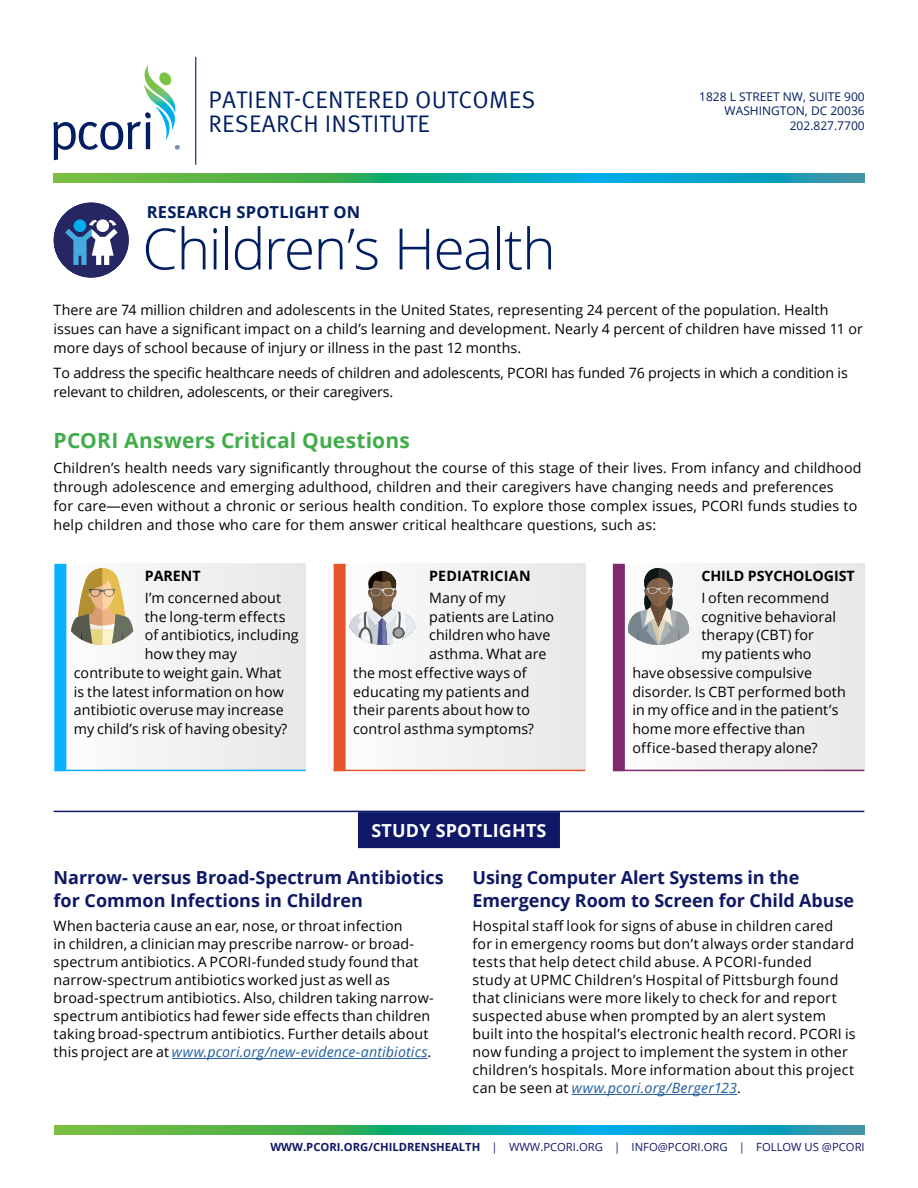
<style>
.page{position:relative;width:918px;height:1188px;background:#fff}
.page>*{position:absolute;margin:0;border:0;box-sizing:border-box;transform-origin:0 0}
.t1{font:300 57px "Open Sans";letter-spacing:-.025em;color:#001e61}
.t2{font:24px/24px "Meta OT Norm";letter-spacing:.01em;color:#001e61}
.Head_D{font:700 21px "Open Sans";letter-spacing:.01em;color:#41ad49}
.Head_C{font:700 18px/22.5px "Open Sans";color:#0f1866}
.Head_Rule_on{font:700 18px "Open Sans";letter-spacing:.01em;color:#fff}
.Intro{font:700 16.5px "Open Sans";letter-spacing:.01em;color:#001e61}
.Body_TXT_Span_3{font:14.25px/18px "Open Sans";letter-spacing:.015em;color:#000}
.Head_B-Body_TXT{font:14.25px "Open Sans";letter-spacing:.01em;color:#000}
.Body_TXT_Span_all{font:14.25px/18.8px "Open Sans";color:#000}
.Body_TXT_Span_all_B{font:14.25px/18.8px "Open Sans";letter-spacing:.01em;color:#000}
.Head_C3{font:700 14.25px "Open Sans";letter-spacing:-.005em;color:#000}
.Head_B2{font:700 14.25px "Open Sans";letter-spacing:.015em;color:#000}
.Head_B1{font:700 14.25px "Open Sans";color:#000}
.t3{font:12.9px "Myriad Pro";color:#001e62}
.Address{font:12px/14.4px "Open Sans";color:#001e61;text-align:right}
.t4{font:11.25px "Open Sans";color:#0f1866}
.s1{font-style:italic;color:#215e9e}
.s2{font-weight:700}
</style>
<div class="page">
<hr style="left:195px;top:57px;width:1px;height:108px;background:#001e61">
<svg style="left:53px;top:65px;width:123px;height:95px"></svg>
<div style="left:54px;top:203px;width:75px;height:75px;background:#262662;border-radius:50%"></div>
<svg style="left:65px;top:220px;width:53px;height:45px"></svg>
<div style="left:60px;top:564px;width:246px;height:206px;background:#f0f0f1"></div>
<div style="left:54px;top:564px;width:12px;height:207px;background:#08b0ff"></div>
<hr style="left:54px;top:770px;width:252px;height:1px;background:#08b0ff">
<div style="left:340px;top:564px;width:245px;height:206px;background:#f0f0f1"></div>
<div style="left:334px;top:564px;width:12px;height:207px;background:#e6552c"></div>
<hr style="left:334px;top:770px;width:251px;height:1px;background:#e6552c">
<div style="left:619px;top:564px;width:245px;height:206px;background:#f0f0f1"></div>
<div style="left:613px;top:564px;width:12px;height:207px;background:#802a6e"></div>
<hr style="left:613px;top:770px;width:251px;height:1px;background:#802a6e">
<hr style="left:54px;top:811px;width:810px;height:1px;background:#0f1866">
<div style="left:358px;top:812px;width:202px;height:36px;background:#0f1866"></div>
<hr style="left:172px;top:1058px;width:256px;height:1px;background:#215e9e">
<hr style="left:572px;top:1094px;width:165px;height:1px;background:#215e9e">
<svg style="left:628px;top:568px;width:61px;height:77px"></svg>
<svg style="left:71px;top:568px;width:62px;height:77px"></svg>
<svg style="left:349px;top:568px;width:66px;height:77px"></svg>
<svg style="left:54px;top:1126px;width:270px;height:9px;background:#60b645"></svg>
<svg style="left:324px;top:1126px;width:270px;height:9px;background:#09ac99"></svg>
<svg style="left:594px;top:1126px;width:271px;height:9px;background:#0ea0c6"></svg>
<svg style="left:53px;top:174px;width:271px;height:8px;background:#60b645"></svg>
<svg style="left:324px;top:174px;width:270px;height:8px;background:#09ac99"></svg>
<svg style="left:594px;top:174px;width:271px;height:8px;background:#0ea0c6"></svg>
<p class="t3" style="left:175px;top:142px;width:7px">®</p>
<p class="t2" style="left:209px;top:88px;width:328px">PATIENT-CENTERED OUTCOMES<br>RESEARCH INSTITUTE</p>
<p class="Address" style="left:699px;top:89px;width:167px">1828 L STREET NW, SUITE 900<br>WASHINGTON, DC 20036<br>202.827.7700</p>
<p class="Intro" style="left:147px;top:200px;width:215px">RESEARCH SPOTLIGHT ON</p>
<h1 class="t1" style="left:142px;top:210px;width:415px">Children’s Health</h1>
<p class="Body_TXT_Span_all" style="left:54px;top:300px;width:811px">There are 74 million children and adolescents in the United States, representing 24 percent of the population. Health issues can have a significant impact on a child’s learning and development. Nearly 4 percent of children have missed 11 or more days of school because of injury or illness in the past 12 months.</p>
<p class="Body_TXT_Span_all" style="left:54px;top:363px;width:796px">To address the specific healthcare needs of children and adolescents, PCORI has funded 76 projects in which a condition is relevant to children, adolescents, or their caregivers.</p>
<h1 class="Head_D" style="left:54px;top:425px;width:358px">PCORI Answers Critical Questions</h1>
<p class="Body_TXT_Span_all_B" style="left:54px;top:459px;width:809px">Children’s health needs vary significantly throughout the course of this stage of their lives. From infancy and childhood through adolescence and emerging adulthood, children and their caregivers have changing needs and preferences<br>for care—even without a chronic or serious health condition. To explore those complex issues, PCORI funds studies to help children and those who care for them answer critical healthcare questions, such as:</p>
<h2 class="Head_B1" style="left:145px;top:566px;width:58px">PARENT</h2>
<p class="Head_B-Body_TXT" style="left:145px;top:588px;width:138px">I’m concerned about</p>
<p class="Head_B-Body_TXT" style="left:145px;top:607px;width:142px">the long-term effects</p>
<p class="Head_B-Body_TXT" style="left:145px;top:625px;width:155px">of antibiotics, including</p>
<p class="Head_B-Body_TXT" style="left:145px;top:644px;width:94px">how they may</p>
<p class="Head_B-Body_TXT" style="left:74px;top:663px;width:209px">contribute to weight gain. What</p>
<p class="Head_B-Body_TXT" style="left:74px;top:682px;width:212px">is the latest information on how</p>
<p class="Head_B-Body_TXT" style="left:74px;top:700px;width:212px">antibiotic overuse may increase</p>
<p class="Head_B-Body_TXT" style="left:74px;top:719px;width:215px">my child’s risk of having obesity?</p>
<p class="Head_C3" style="left:701px;top:566px;width:155px">CHILD PSYCHOLOGIST</p>
<p class="Head_B-Body_TXT" style="left:701px;top:588px;width:129px">I often recommend</p>
<p class="Head_B-Body_TXT" style="left:701px;top:607px;width:136px">cognitive behavioral</p>
<p class="Head_B-Body_TXT" style="left:701px;top:625px;width:114px">therapy (CBT) for</p>
<p class="Head_B-Body_TXT" style="left:701px;top:644px;width:112px">my patients who</p>
<p class="Head_B-Body_TXT" style="left:632px;top:663px;width:181px">have obsessive compulsive</p>
<p class="Head_B-Body_TXT" style="left:632px;top:682px;width:215px">disorder. Is CBT performed both</p>
<p class="Head_B-Body_TXT" style="left:632px;top:700px;width:208px">in my office and in the patient’s</p>
<p class="Head_B-Body_TXT" style="left:632px;top:719px;width:174px">home more effective than</p>
<p class="Head_B-Body_TXT" style="left:632px;top:738px;width:187px">office-based therapy alone?</p>
<h2 class="Head_B2" style="left:429px;top:566px;width:103px">PEDIATRICIAN</h2>
<p class="Head_B-Body_TXT" style="left:429px;top:588px;width:78px">Many of my</p>
<p class="Head_B-Body_TXT" style="left:429px;top:607px;width:127px">patients are Latino</p>
<p class="Head_B-Body_TXT" style="left:429px;top:625px;width:123px">children who have</p>
<p class="Head_B-Body_TXT" style="left:429px;top:644px;width:119px">asthma. What are</p>
<p class="Head_B-Body_TXT" style="left:353px;top:663px;width:175px">the most effective ways of</p>
<p class="Head_B-Body_TXT" style="left:353px;top:682px;width:178px">educating my patients and</p>
<p class="Head_B-Body_TXT" style="left:353px;top:700px;width:179px">their parents about how to</p>
<p class="Head_B-Body_TXT" style="left:353px;top:719px;width:182px">control asthma symptoms?</p>
<h1 class="Head_Rule_on" style="left:371px;top:818px;width:177px">STUDY SPOTLIGHTS</h1>
<h2 class="Head_C" style="left:54px;top:866px;width:392px">Narrow- versus Broad-Spectrum Antibiotics for Common Infections in Children</h2>
<p class="Body_TXT_Span_3" style="left:54px;top:917px;width:382px">When bacteria cause an ear, nose, or throat infection<br>in children, a clinician may prescribe narrow- or broad&shy;spectrum antibiotics. A PCORI-funded study found that narrow-spectrum antibiotics worked just as well as broad-spectrum antibiotics. Also, children taking narrow&shy;spectrum antibiotics had fewer side effects than children taking broad-spectrum antibiotics. Further details about this project are at <span class="s1">www.pcori.org/new-evidence-antibiotics</span>.</p>
<h2 class="Head_C" style="left:472px;top:866px;width:383px">Using Computer Alert Systems in the<br>Emergency Room to Screen for Child Abuse</h2>
<p class="Body_TXT_Span_3" style="left:472px;top:917px;width:385px">Hospital staff look for signs of abuse in children cared for in emergency rooms but don’t always order standard tests that help detect child abuse. A PCORI-funded<br>study at UPMC Children’s Hospital of Pittsburgh found that clinicians were more likely to check for and report suspected abuse when prompted by an alert system built into the hospital’s electronic health record. PCORI is now funding a project to implement the system in other children’s hospitals. More information about this project can be seen at <span class="s1">www.pcori.org/Berger123</span>.</p>
<p class="t4" style="left:270px;top:1140px;width:596px"><span class="s2">WWW.PCORI.ORG/CHILDRENSHEALTH</span> | WWW.PCORI.ORG | INFO@PCORI.ORG | FOLLOW US @PCORI</p>
</div>
